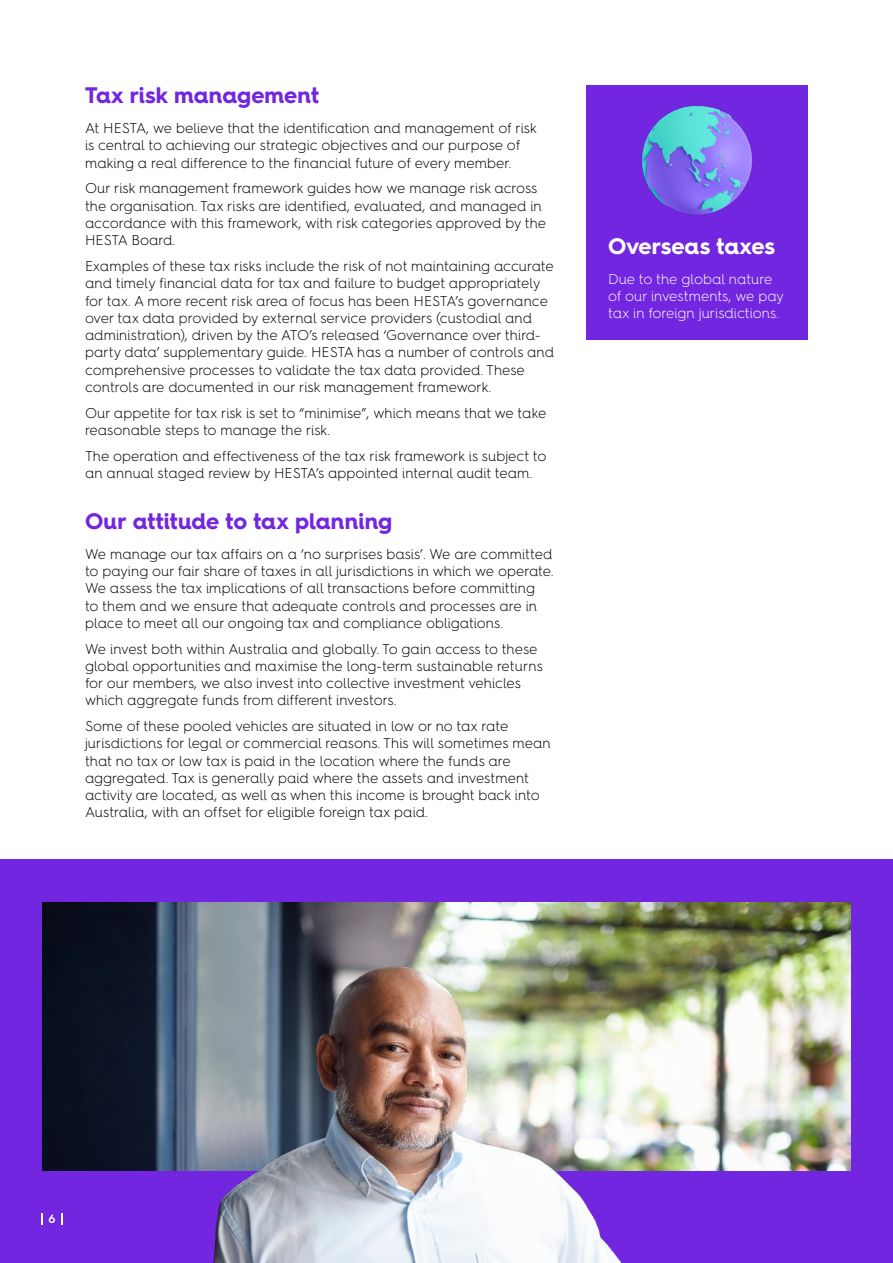
<style>
.page{position:relative;width:893px;height:1263px;background:#fff}
.page>*{position:absolute;margin:0;border:0;box-sizing:border-box;transform-origin:0 0}
.t1{font:700 22.5px "Hurme Geometric Sans 4";letter-spacing:.005em;color:#7226e0}
.t2{font:700 22.5px "Hurme Geometric Sans 4";color:#fff}
.t3{font:300 14.25px/17.2px "Hurme Geometric Sans 4";letter-spacing:-.005em;color:#000}
.t4{font:300 14.25px/17.2px "Hurme Geometric Sans 4";color:#fff}
.t5{font:600 12px "Hurme Geometric Sans 4";color:#fff}
</style>
<div class="page">
<div style="left:587px;top:85px;width:221px;height:150px;background:#7226e0"></div>
<div style="left:0;top:860px;width:893px;height:403px;background:#7226e0"></div>
<img style="left:43px;top:902px;width:807px;height:269px">
<img style="left:196px;top:945px;width:425px;height:318px">
<div style="left:587px;top:214px;width:221px;height:125px;background:#7226e0"></div>
<img style="left:641px;top:105px;width:112px;height:110px">
<svg style="left:41px;top:1213px;width:1px;height:12px"></svg>
<svg style="left:61px;top:1213px;width:2px;height:12px"></svg>
<h1 class="t1" style="left:85px;top:80px;width:235px">Tax risk management</h1>
<p class="t3" style="left:85px;top:119px;width:453px">At HESTA, we believe that the identification and management of risk is central to achieving our strategic objectives and our purpose of making a real difference to the financial future of every member.</p>
<p class="t3" style="left:85px;top:180px;width:463px">Our risk management framework guides how we manage risk across the organisation. Tax risks are identified, evaluated, and managed in accordance with this framework, with risk categories approved by the HESTA Board.</p>
<p class="t3" style="left:85px;top:257px;width:471px">Examples of these tax risks include the risk of not maintaining accurate and timely financial data for tax and failure to budget appropriately for tax. A more recent risk area of focus has been HESTA’s governance over tax data provided by external service providers (custodial and administration), driven by the ATO’s released ‘Governance over third&shy;party data’ supplementary guide. HESTA has a number of controls and comprehensive processes to validate the tax data provided. These controls are documented in our risk management framework.</p>
<p class="t3" style="left:85px;top:404px;width:463px">Our appetite for tax risk is set to “minimise”, which means that we take reasonable steps to manage the risk.</p>
<p class="t3" style="left:85px;top:447px;width:463px">The operation and effectiveness of the tax risk framework is subject to an annual staged review by HESTA’s appointed internal audit team.</p>
<h1 class="t1" style="left:85px;top:505px;width:309px">Our attitude to tax planning</h1>
<p class="t3" style="left:85px;top:545px;width:470px">We manage our tax affairs on a ‘no surprises basis’. We are committed to paying our fair share of taxes in all jurisdictions in which we operate.<br>We assess the tax implications of all transactions before committing<br>to them and we ensure that adequate controls and processes are in place to meet all our ongoing tax and compliance obligations.</p>
<p class="t3" style="left:85px;top:640px;width:459px">We invest both within Australia and globally. To gain access to these global opportunities and maximise the long-term sustainable returns for our members, we also invest into collective investment vehicles which aggregate funds from different investors.</p>
<p class="t3" style="left:85px;top:717px;width:467px">Some of these pooled vehicles are situated in low or no tax rate jurisdictions for legal or commercial reasons. This will sometimes mean that no tax or low tax is paid in the location where the funds are aggregated. Tax is generally paid where the assets and investment activity are located, as well as when this income is brought back into Australia, with an offset for eligible foreign tax paid.</p>
<h1 class="t2" style="left:608px;top:230px;width:169px">Overseas taxes</h1>
<p class="t4" style="left:608px;top:270px;width:177px">Due to the global nature of our investments, we pay tax in foreign jurisdictions.</p>
<p class="t5" style="left:48px;top:1211px;width:9px">6</p>
</div>
